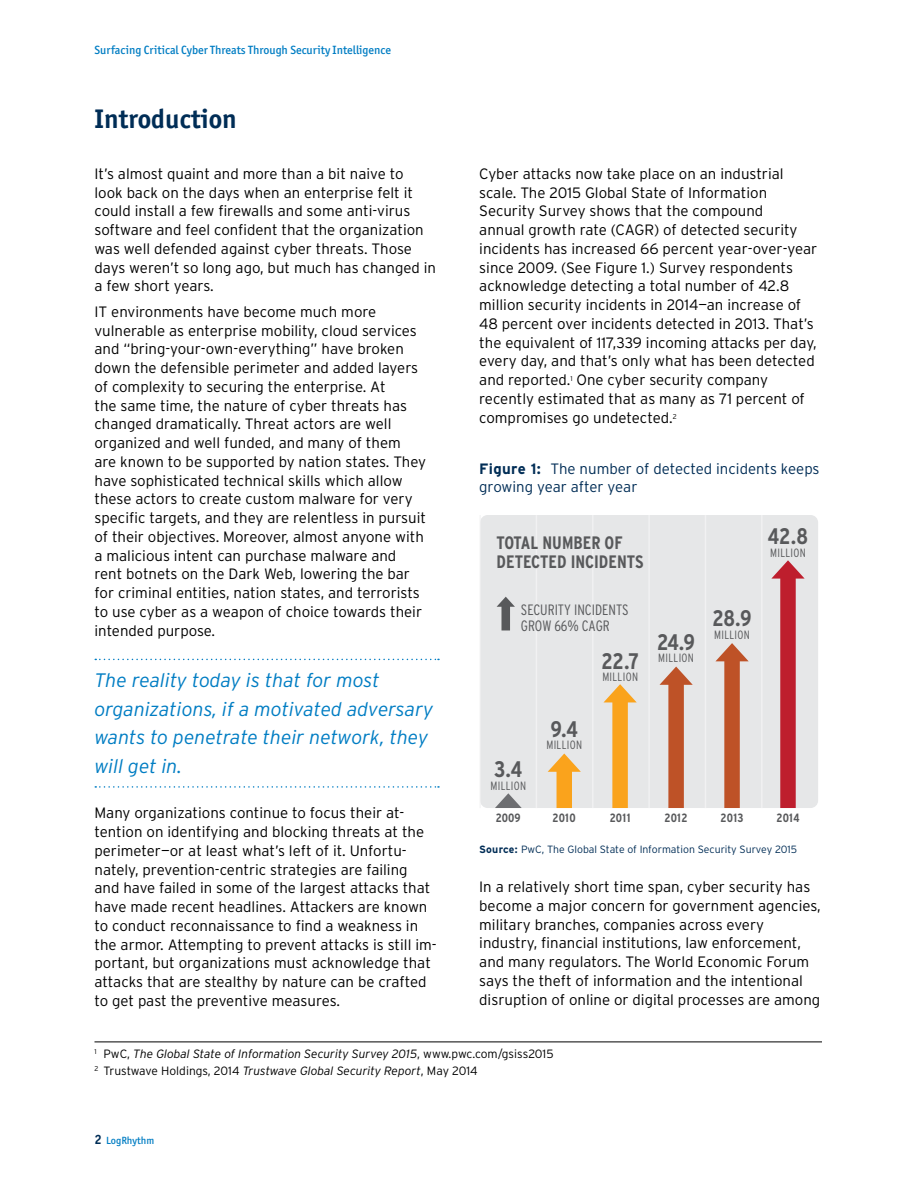
<style>
.page{position:relative;width:918px;height:1188px;background:#fff}
.page>*{position:absolute;margin:0;border:0;box-sizing:border-box;transform-origin:0 0}
.t1{font:700 27px "Officina Sans ITC Std";color:#002d56}
.t2{font:700 condensed 22.5px "Interstate";letter-spacing:-.03em;color:#58595b}
.t3{font:italic 300 19.5px/28.5px "Interstate";color:#007dc3}
.t4{font:700 condensed 18px/19.5px "Interstate";color:#58595b}
.t5{font:300 15px/18.8px "Interstate";color:#000}
.t6{font:300 15px/18px "Interstate";color:#002d56}
.t7{font:300 condensed 15px/16.5px "Interstate";color:#58595b}
.t8{font:italic 300 12px/17.1px "Interstate";color:#000}
.t9{font:500 12px "Officina Sans ITC Std";color:#007dc3}
.t10{font:300 condensed 12px "Interstate";letter-spacing:.025em;color:#58595b}
.t11{font:700 condensed 12px "Interstate";letter-spacing:.025em;color:#58595b}
.t12{font:300 10.5px "Interstate";color:#002d56}
.t13{font:500 10.5px "Officina Sans ITC Std";color:#007dc3}
.s1{font-weight:700}
.s2{font-style:normal}
.s3{font-weight:700;font-size:13.5px;color:#002d56}
</style>
<div class="page">
<svg style="left:95px;top:659px;width:344px;height:1px"></svg>
<svg style="left:95px;top:786px;width:344px;height:2px"></svg>
<div style="left:480px;top:515px;width:338px;height:293px;background:#e6e7e8;border-radius:8px"></div>
<svg style="left:495px;top:793px;width:27px;height:15px"></svg>
<svg style="left:548px;top:754px;width:33px;height:54px"></svg>
<svg style="left:604px;top:684px;width:33px;height:124px"></svg>
<svg style="left:660px;top:667px;width:33px;height:141px"></svg>
<svg style="left:715px;top:643px;width:34px;height:165px"></svg>
<svg style="left:771px;top:560px;width:34px;height:248px"></svg>
<hr style="left:536px;top:515px;width:1px;height:293px;background:#f1f1f2">
<hr style="left:592px;top:515px;width:2px;height:293px;background:#f1f1f2">
<hr style="left:648px;top:515px;width:2px;height:293px;background:#f1f1f2">
<hr style="left:705px;top:515px;width:1px;height:293px;background:#f1f1f2">
<hr style="left:761px;top:515px;width:2px;height:293px;background:#f1f1f2">
<hr style="left:480px;top:515px;width:1px;height:293px;background:#f1f1f2">
<svg style="left:497px;top:597px;width:18px;height:33px"></svg>
<hr style="left:94px;top:1042px;width:728px;height:1px;background:#000">
<p class="t9" style="left:94px;top:43px;width:298px">Surfacing Critical Cyber Threats Through Security Intelligence</p>
<h1 class="t1" style="left:94px;top:102px;width:144px">Introduction</h1>
<p class="t5" style="left:94px;top:164px;width:343px">It’s almost quaint and more than a bit naive to<br>look back on the days when an enterprise felt it could install a few firewalls and some anti-virus software and feel confident that the organization was well defended against cyber threats. Those days weren’t so long ago, but much has changed in a few short years.</p>
<p class="t5" style="left:94px;top:302px;width:333px">IT environments have become much more vulnerable as enterprise mobility, cloud services and “bring-your-own-everything” have broken down the defensible perimeter and added layers of complexity to securing the enterprise. At<br>the same time, the nature of cyber threats has changed dramatically. Threat actors are well organized and well funded, and many of them are known to be supported by nation states. They have sophisticated technical skills which allow these actors to create custom malware for very specific targets, and they are relentless in pursuit of their objectives. Moreover, almost anyone with a malicious intent can purchase malware and rent botnets on the Dark Web, lowering the bar for criminal entities, nation states, and terrorists to use cyber as a weapon of choice towards their intended purpose.</p>
<h3 class="t3" style="left:94px;top:666px;width:341px">The reality today is that for most organizations, if a motivated adversary wants to penetrate their network, they will get in.</h3>
<p class="t5" style="left:94px;top:804px;width:344px">Many organizations continue to focus their at&shy;tention on identifying and blocking threats at the perimeter—or at least what’s left of it. Unfortu&shy;nately, prevention-centric strategies are failing<br>and have failed in some of the largest attacks that have made recent headlines. Attackers are known to conduct reconnaissance to find a weakness in the armor. Attempting to prevent attacks is still im&shy;portant, but organizations must acknowledge that attacks that are stealthy by nature can be crafted to get past the preventive measures.</p>
<p class="t5" style="left:479px;top:164px;width:340px">Cyber attacks now take place on an industrial scale. The 2015 Global State of Information Security Survey shows that the compound<br>annual growth rate (CAGR) of detected security incidents has increased 66 percent year-over-year since 2009. (See Figure 1.) Survey respondents acknowledge detecting a total number of 42.8 million security incidents in 2014—an increase of 48 percent over incidents detected in 2013. That’s the equivalent of 117,339 incoming attacks per day, every day, and that’s only what has been detected and reported.<sup>1</sup> One cyber security company recently estimated that as many as 71 percent of compromises go undetected.<sup>2</sup></p>
<p class="t6" style="left:479px;top:460px;width:342px"><span class="s1">Figure 1:</span> The number of detected incidents keeps growing year after year</p>
<p class="t4" style="left:497px;top:532px;width:148px">TOTAL NUMBER OF<br>DETECTED INCIDENTS</p>
<p class="t7" style="left:521px;top:601px;width:109px">SECURITY INCIDENTS<br>GROW 66% CAGR</p>
<h2 class="t2" style="left:601px;top:647px;width:39px">22.7</h2>
<p class="t10" style="left:602px;top:670px;width:37px">MILLION</p>
<h2 class="t2" style="left:657px;top:628px;width:39px">24.9</h2>
<p class="t10" style="left:658px;top:651px;width:37px">MILLION</p>
<h2 class="t2" style="left:494px;top:756px;width:29px">3.4</h2>
<p class="t10" style="left:490px;top:778px;width:37px">MILLION</p>
<p class="t11" style="left:496px;top:811px;width:26px">2009</p>
<h2 class="t2" style="left:550px;top:715px;width:29px">9.4</h2>
<p class="t10" style="left:546px;top:738px;width:37px">MILLION</p>
<p class="t11" style="left:553px;top:811px;width:25px">2010</p>
<p class="t11" style="left:610px;top:811px;width:22px">2011</p>
<p class="t11" style="left:665px;top:811px;width:25px">2012</p>
<h2 class="t2" style="left:768px;top:523px;width:42px">42.8</h2>
<p class="t10" style="left:770px;top:545px;width:37px">MILLION</p>
<h2 class="t2" style="left:713px;top:605px;width:41px">28.9</h2>
<p class="t10" style="left:714px;top:627px;width:37px">MILLION</p>
<p class="t11" style="left:721px;top:811px;width:24px">2013</p>
<p class="t11" style="left:776px;top:811px;width:25px">2014</p>
<p class="t12" style="left:479px;top:843px;width:319px"><span class="s1">Source:</span> PwC, The Global State of Information Security Survey 2015</p>
<p class="t5" style="left:479px;top:877px;width:343px">In a relatively short time span, cyber security has become a major concern for government agencies, military branches, companies across every industry, financial institutions, law enforcement, and many regulators. The World Economic Forum says the theft of information and the intentional disruption of online or digital processes are among</p>
<p class="t8" style="left:94px;top:1045px;width:461px"><sup>1</sup> <span class="s2">PwC,</span> The Global State of Information Security Survey 2015<span class="s2">, www.pwc.com/gsiss2015<br></span><sup>2</sup> <span class="s2">Trustwave Holdings, 2014</span> Trustwave Global Security Report<span class="s2">, May 2014</span></p>
<p class="t13" style="left:94px;top:1134px;width:61px"><span class="s3">2</span> LogRhythm</p>
</div>
